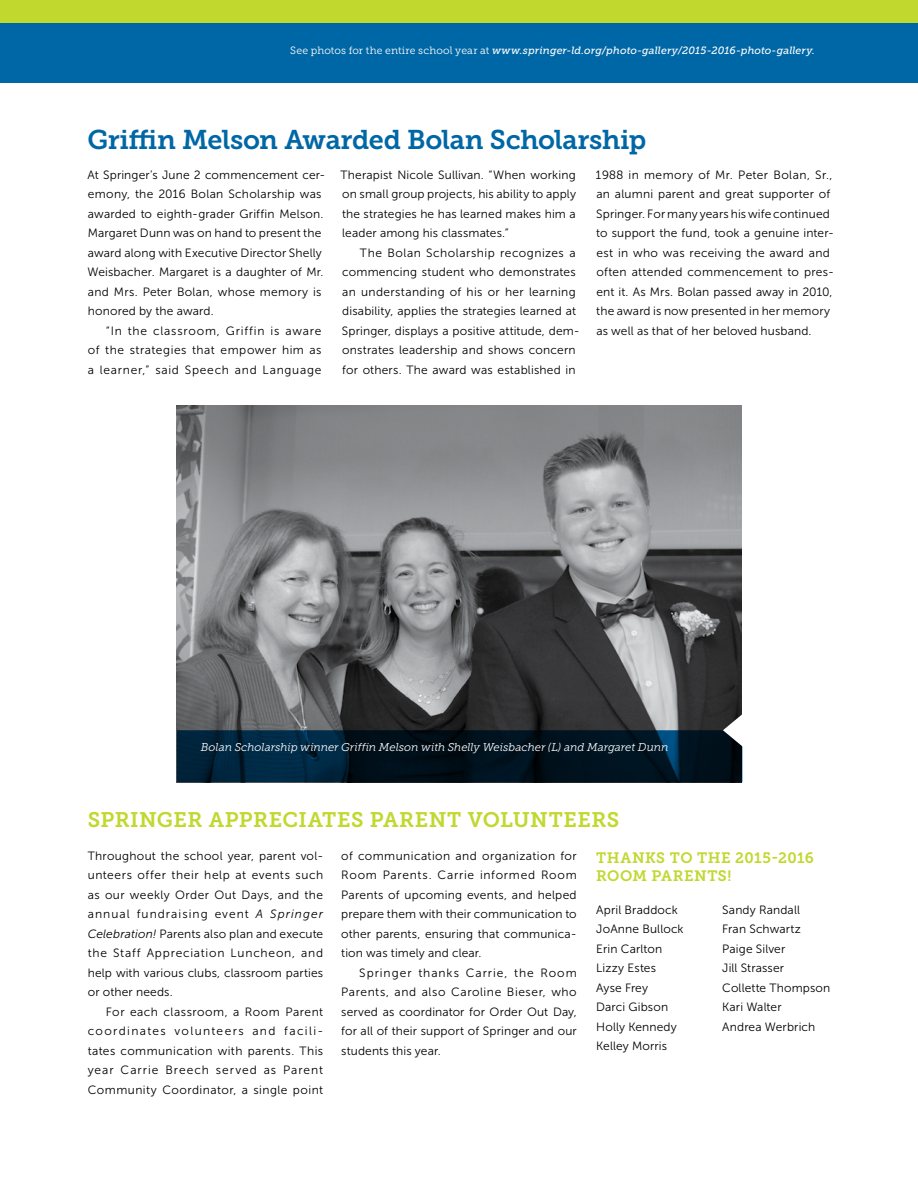
<style>
.page{position:relative;width:918px;height:1188px;background:#fff}
.page>*{position:absolute;margin:0;border:0;box-sizing:border-box;transform-origin:0 0}
.t1{font:27px "Museo Slab 700";letter-spacing:-.015em;color:#0067a6}
.t2{font:21px "Museo Slab 700";letter-spacing:.02em;color:#c1d82f}
.t3{font:15px/18px "Museo Slab 700";letter-spacing:.03em;color:#c1d82f}
.t4{font:12px/19.5px "Museo Sans 300";letter-spacing:.015em;color:#000;text-align:justify}
.t5{font:italic 11.25px "Museo Slab 300";color:#fff}
.t6{font:italic 10.5px "Museo Slab 500";letter-spacing:.005em;color:#fff}
.s1{font-family:"Museo Slab 300";font-style:normal}
.s2{font-style:italic}
</style>
<div class="page">
<div style="left:0;top:0;width:918px;height:82px;background:#0067a6"></div>
<div style="left:0;top:0;width:918px;height:23px;background:#c1d82f"></div>
<img style="left:176px;top:406px;width:566px;height:376px">
<svg style="left:177px;top:730px;width:565px;height:52px;background:#001828"></svg>
<svg style="left:723px;top:711px;width:20px;height:38px"></svg>
<p class="t6" style="left:290px;top:45px;width:526px"><span class="s1">See photos for the entire school year at</span> www.springer-ld.org/photo-gallery/2015-2016-photo-gallery.</p>
<h1 class="t1" style="left:87px;top:124px;width:560px">Griffin Melson Awarded Bolan Scholarship</h1>
<p class="t4" style="left:87px;top:165px;width:240px;text-align:left">At Springer’s June 2 commencement cer&shy;emony, the 2016 Bolan Scholarship was awarded to eighth-grader Griffin Melson.<br>Margaret Dunn was on hand to present the award along with Executive Director Shelly Weisbacher. Margaret is a daughter of Mr. and Mrs. Peter Bolan, whose memory is honored by the award.</p>
<p class="t4" style="left:88px;top:321px;width:235px;text-indent:18px">“In the classroom, Griffin is aware of the strategies that empower him as a learner,” said Speech and Language</p>
<p class="t4" style="left:341px;top:165px;width:237px">Therapist Nicole Sullivan. “When working on small group projects, his ability to apply the strategies he has learned makes him a leader among his classmates.”</p>
<p class="t4" style="left:342px;top:243px;width:239px;text-align:left;text-indent:18px">The Bolan Scholarship recognizes a commencing student who demonstrates an understanding of his or her learning disability, applies the strategies learned at Springer, displays a positive attitude, dem&shy;onstrates leadership and shows concern for others. The award was established in</p>
<p class="t4" style="left:595px;top:165px;width:240px;text-align:left">1988 in memory of Mr. Peter Bolan, Sr., an alumni parent and great supporter of Springer. For many years his wife continued to support the fund, took a genuine inter&shy;est in who was receiving the award and often attended commencement to pres&shy;ent it. As Mrs. Bolan passed away in 2010, the award is now presented in her memory as well as that of her beloved husband.</p>
<p class="t5" style="left:201px;top:741px;width:469px">Bolan Scholarship winner Griffin Melson with Shelly Weisbacher (L) and Margaret Dunn</p>
<h2 class="t2" style="left:88px;top:808px;width:533px">SPRINGER APPRECIATES PARENT VOLUNTEERS</h2>
<p class="t4" style="left:88px;top:846px;width:237px">Throughout the school year, parent vol&shy;unteers offer their help at events such as our weekly Order Out Days, and the annual fundraising event <span class="s2">A Springer Celebration!</span> Parents also plan and execute the Staff Appreciation Luncheon, and help with various clubs, classroom parties or other needs.</p>
<p class="t4" style="left:88px;top:1002px;width:237px;text-indent:18px">For each classroom, a Room Parent coordinates volunteers and facili&shy;tates communication with parents. This year Carrie Breech served as Parent Community Coordinator, a single point</p>
<p class="t4" style="left:341px;top:846px;width:237px">of communication and organization for Room Parents. Carrie informed Room Parents of upcoming events, and helped prepare them with their communication to other parents, ensuring that communica&shy;tion was timely and clear.</p>
<p class="t4" style="left:341px;top:963px;width:237px;text-indent:18px">Springer thanks Carrie, the Room Parents, and also Caroline Bieser, who served as coordinator for Order Out Day, for all of their support of Springer and our students this year.</p>
<p class="t3" style="left:596px;top:849px;width:219px">THANKS TO THE 2015-2016<br>ROOM PARENTS!</p>
<p class="t4" style="left:596px;top:900px;width:89px;text-align:left">April Braddock<br>JoAnne Bullock<br>Erin Carlton<br>Lizzy Estes<br>Ayse Frey<br>Darci Gibson<br>Holly Kennedy<br>Kelley Morris</p>
<p class="t4" style="left:722px;top:900px;width:110px;text-align:left">Sandy Randall<br>Fran Schwartz<br>Paige Silver<br>Jill Strasser<br>Collette Thompson<br>Kari Walter<br>Andrea Werbrich</p>
</div>
